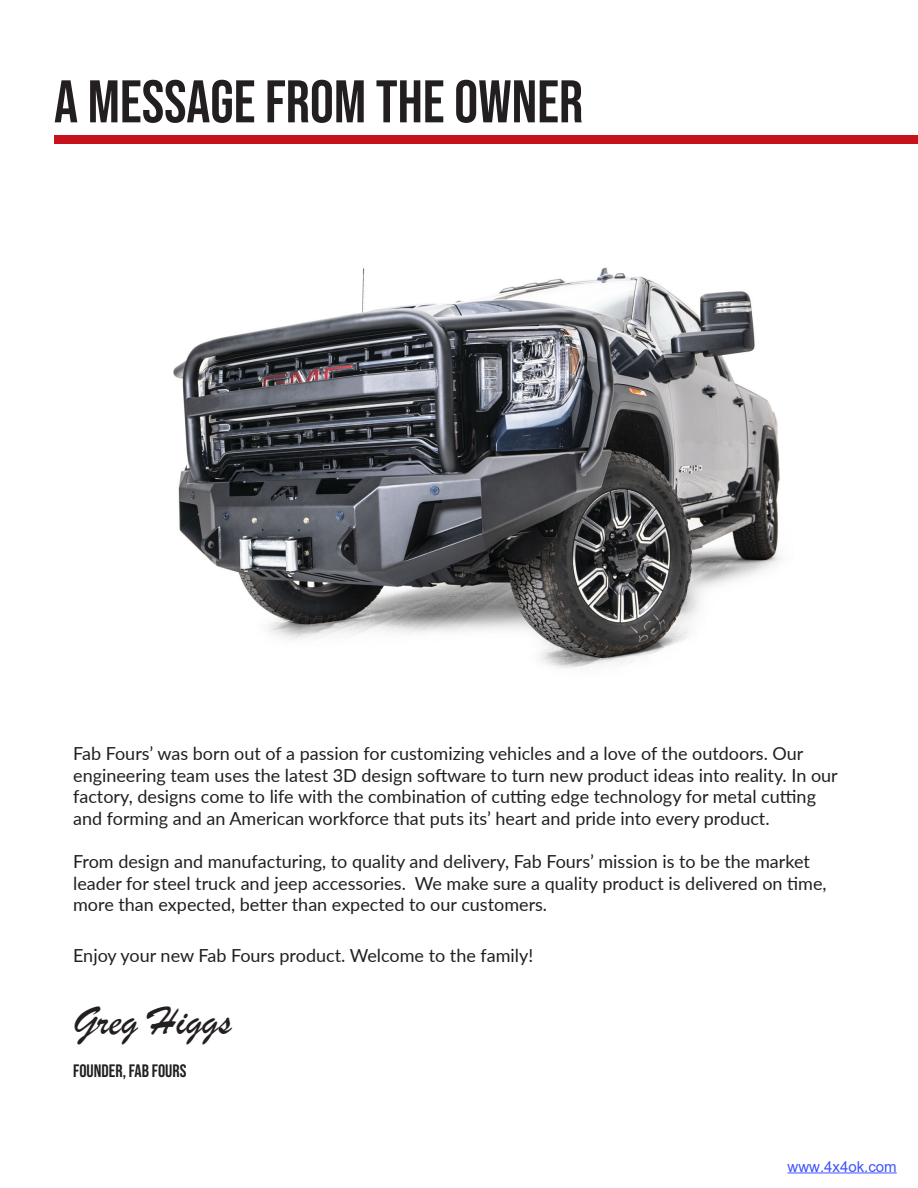
<style>
.page{position:relative;width:918px;height:1188px;background:#fff}
.page>*{position:absolute;margin:0;border:0;box-sizing:border-box;transform-origin:0 0}
.t1{font:60px "Bebas Neue";color:#231f20}
.t2{font:42px "Brush Script";color:#231f20}
.t3{font:18px/21.6px "Lato";color:#231f20}
.t4{font:18px "Bebas Neue";color:#231f20}
.t5{font:15px "Arial";color:#4054ff}
</style>
<div class="page">
<div style="left:54px;top:135px;width:864px;height:9px;background:#c6131b"></div>
<img style="left:173px;top:267px;width:608px;height:401px">
<hr style="left:788px;top:1173px;width:109px;height:1px;background:#4054ff">
<p class="t1" style="left:54px;top:68px;width:531px">A MESSAGE FROM THE OWNER</p>
<p class="t3" style="left:73px;top:742px;width:766px">Fab Fours’ was born out of a passion for customizing vehicles and a love of the outdoors. Our engineering team uses the latest 3D design software to turn new product ideas into reality. In our factory, designs come to life with the combination of cutting edge technology for metal cutting and forming and an American workforce that puts its’ heart and pride into every product.</p>
<p class="t3" style="left:73px;top:850px;width:755px">From design and manufacturing, to quality and delivery, Fab Fours’ mission is to be the market leader for steel truck and jeep accessories. We make sure a quality product is delivered on time, more than expected, better than expected to our customers.</p>
<p class="t3" style="left:73px;top:943px;width:462px">Enjoy your new Fab Fours product. Welcome to the family!</p>
<p class="t2" style="left:73px;top:995px;width:160px">Greg Higgs</p>
<p class="t4" style="left:73px;top:1060px;width:115px">FOUNDER, FAB FOURS</p>
<p class="t5" style="left:788px;top:1156px;width:111px">www.4x4ok.com</p>
</div>
